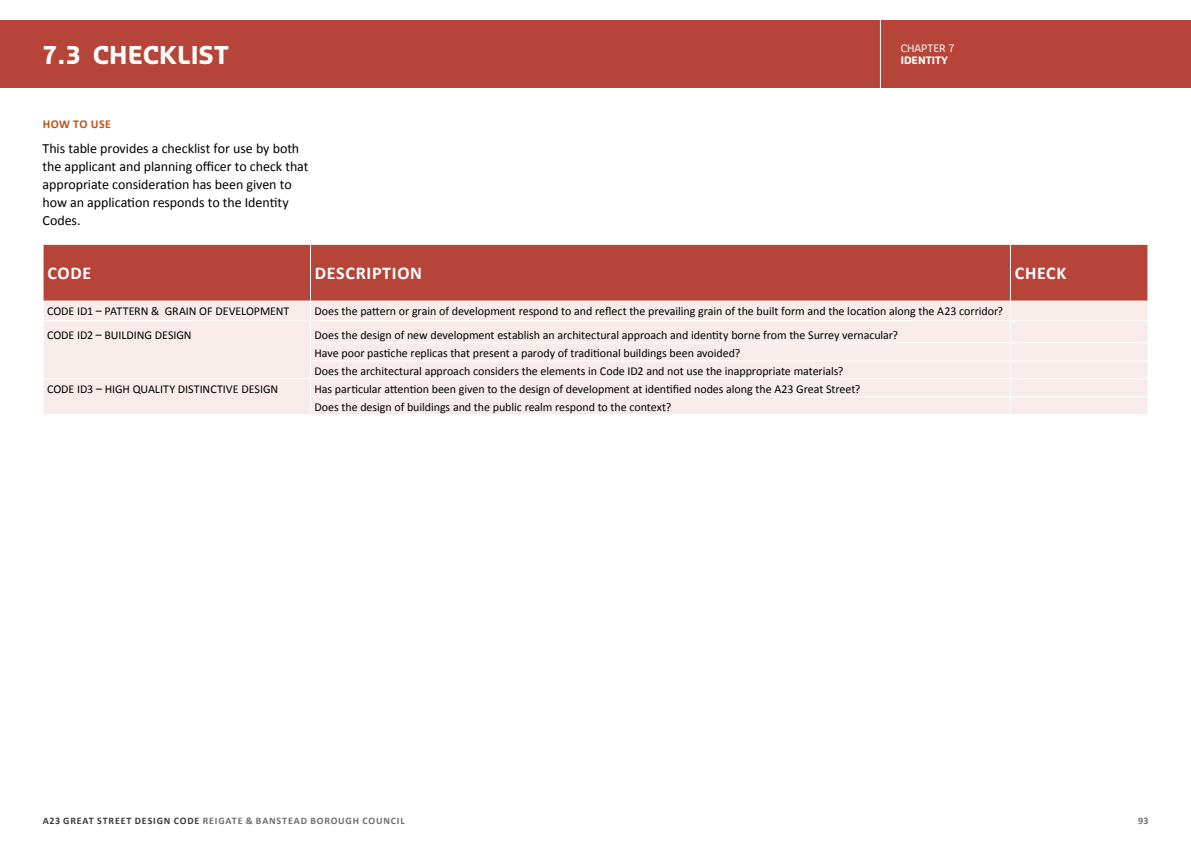
<style>
.page{position:relative;width:1191px;height:842px;background:#fff}
.page>*{position:absolute;margin:0;border:0;box-sizing:border-box;transform-origin:0 0}
.t1{font:700 24px "Sansa Pro";color:#fff}
.t2{font:700 18px "Calibri";letter-spacing:.04em;color:#fff}
.t3{font:14px/18px "Calibri";letter-spacing:-.005em;color:#000}
.t4{font:12px/18px "Calibri";letter-spacing:-.005em;color:#000}
.t5{font:700 12px "Calibri";letter-spacing:.035em;color:#be5513}
.t6{font:700 10px "Calibri";letter-spacing:.08em;color:#706f6f}
.t7{font:10px "Sansa Pro";color:#fff}
.t8{font:700 10px "Sansa Pro";color:#fff}
.s1{color:#3c3c3b}
</style>
<div class="page">
<div style="left:0;top:20px;width:1191px;height:68px;background:#b74438"></div>
<hr style="left:880px;top:20px;width:1px;height:68px;background:#fff">
<div style="left:44px;top:245px;width:1103px;height:56px;background:#b74438"></div>
<div style="left:44px;top:302px;width:1103px;height:112px;background:#f8eceb"></div>
<hr style="left:43px;top:320px;width:267px;height:1px;background:#fff">
<hr style="left:310px;top:320px;width:700px;height:1px;background:#fff">
<hr style="left:1010px;top:320px;width:138px;height:1px;background:#fff">
<hr style="left:310px;top:342px;width:700px;height:1px;background:#fff">
<hr style="left:1010px;top:342px;width:138px;height:1px;background:#fff">
<hr style="left:310px;top:360px;width:700px;height:1px;background:#fff">
<hr style="left:1010px;top:360px;width:138px;height:1px;background:#fff">
<hr style="left:43px;top:378px;width:267px;height:1px;background:#fff">
<hr style="left:310px;top:378px;width:700px;height:1px;background:#fff">
<hr style="left:1010px;top:378px;width:138px;height:1px;background:#fff">
<hr style="left:310px;top:396px;width:700px;height:1px;background:#fff">
<svg style="left:310px;top:302px;width:1px;height:112px"></svg>
<hr style="left:1010px;top:396px;width:138px;height:1px;background:#fff">
<svg style="left:1010px;top:302px;width:1px;height:112px"></svg>
<hr style="left:310px;top:245px;width:1px;height:56px;background:#fff">
<hr style="left:1010px;top:245px;width:1px;height:56px;background:#fff">
<p class="t7" style="left:900px;top:42px;width:55px">CHAPTER 7</p>
<h1 class="t1" style="left:43px;top:39px;width:188px">7.3 CHECKLIST</h1>
<p class="t8" style="left:900px;top:54px;width:49px">IDENTITY</p>
<p class="t5" style="left:43px;top:117px;width:70px">HOW TO USE</p>
<p class="t3" style="left:43px;top:138px;width:267px">This table provides a checklist for use by both the applicant and planning officer to check that appropriate consideration has been given to how an application responds to the Identity Codes.</p>
<h2 class="t2" style="left:47px;top:262px;width:45px">CODE</h2>
<h2 class="t2" style="left:315px;top:262px;width:109px">DESCRIPTION</h2>
<h2 class="t2" style="left:1014px;top:262px;width:53px">CHECK</h2>
<p class="t4" style="left:47px;top:301px;width:244px">CODE ID1 – PATTERN &amp; GRAIN OF DEVELOPMENT</p>
<p class="t4" style="left:314px;top:301px;width:690px">Does the pattern or grain of development respond to and reflect the prevailing grain of the built form and the location along the A23 corridor?</p>
<p class="t4" style="left:47px;top:325px;width:146px">CODE ID2 – BUILDING DESIGN</p>
<p class="t4" style="left:314px;top:325px;width:585px">Does the design of new development establish an architectural approach and identity borne from the Surrey vernacular?<br>Have poor pastiche replicas that present a parody of traditional buildings been avoided?<br>Does the architectural approach considers the elements in Code ID2 and not use the inappropriate materials?</p>
<p class="t4" style="left:47px;top:379px;width:233px">CODE ID3 – HIGH QUALITY DISTINCTIVE DESIGN</p>
<p class="t4" style="left:314px;top:379px;width:547px">Has particular attention been given to the design of development at identified nodes along the A23 Great Street?<br>Does the design of buildings and the public realm respond to the context?</p>
<p class="t6" style="left:43px;top:814px;width:363px"><span class="s1">A23 GREAT STREET DESIGN CODE</span> REIGATE &amp; BANSTEAD BOROUGH COUNCIL</p>
<p class="t6" style="left:1138px;top:814px;width:12px">93</p>
</div>
